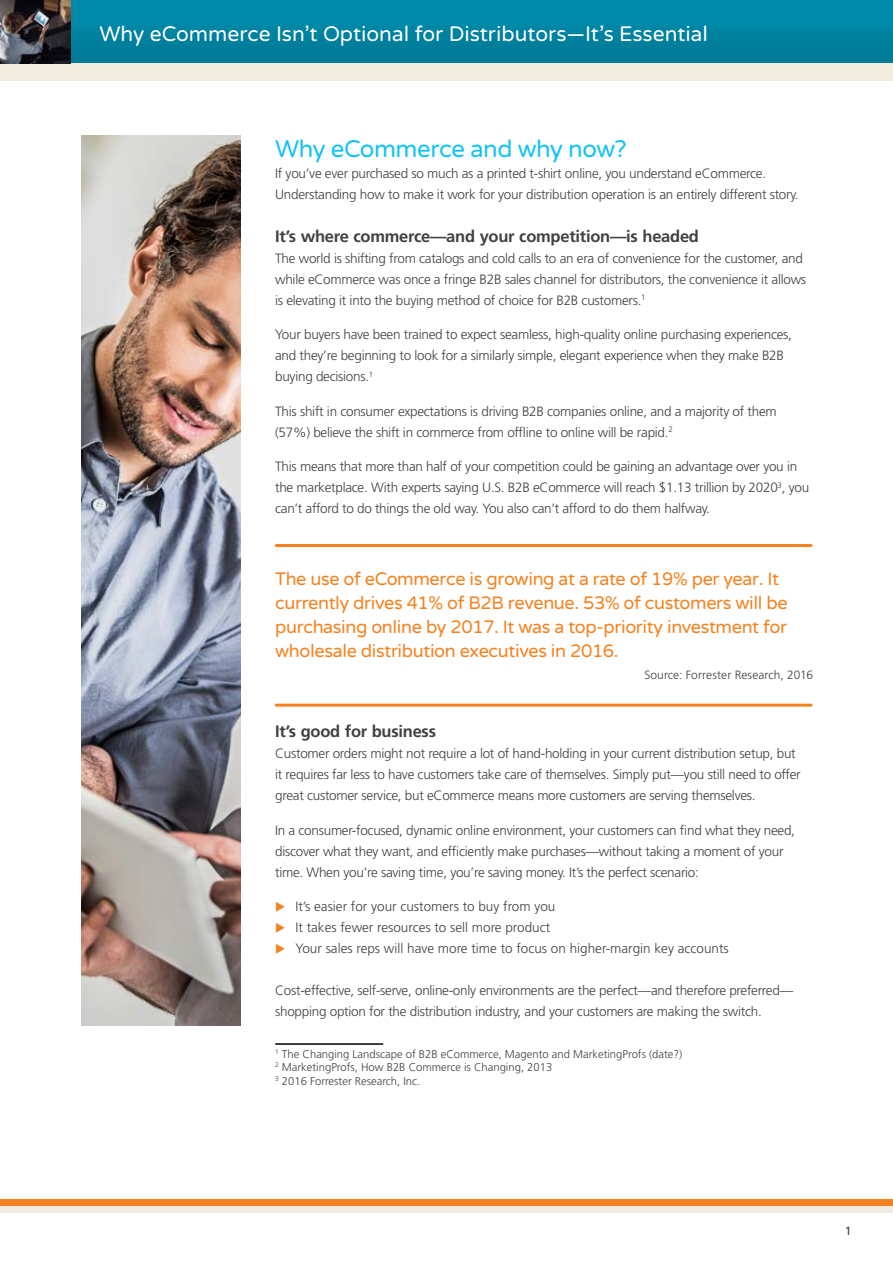
<style>
.page{position:relative;width:893px;height:1263px;background:#fff}
.page>*{position:absolute;margin:0;border:0;box-sizing:border-box;transform-origin:0 0}
.Body_Heading{font:24px "Varela Round";letter-spacing:-.02em;color:#12c3f4}
.t1{font:21px "Varela Round";color:#fff}
.Quotation_Copy{font:18px/24px "Varela Round";letter-spacing:-.02em;color:#f58220}
.Body_Subhead{font:700 16.5px "Frutiger LT Std";letter-spacing:-.015em;color:#414042}
.Body_Copy{font:300 13.5px/21px "Frutiger LT Std";letter-spacing:-.02em;color:#414042}
.Body_Copy-2{font:300 13.5px "Frutiger LT Std";color:#414042}
.Quotation_Author_and{font:300 12px "Frutiger LT Std";letter-spacing:.005em;color:#414042}
.t2{font:12px "Frutiger LT Std";color:#414042}
.Footnote{font:300 11.25px "Frutiger LT Std";color:#414042}
</style>
<div class="page">
<div style="left:0;top:1199px;width:893px;height:7px;background:#f58220"></div>
<div style="left:0;top:1206px;width:893px;height:7px;background:#f0ede0"></div>
<div style="left:0;top:0;width:893px;height:63px;background:#0084a2"></div>
<div style="left:0;top:63px;width:893px;height:17px;background:#f0ede0"></div>
<img style="left:0;top:0;width:70px;height:63px">
<hr style="left:275px;top:1043px;width:108px;height:2px;background:#000">
<hr style="left:276px;top:544px;width:535px;height:3px;background:#f58220">
<hr style="left:276px;top:704px;width:535px;height:3px;background:#f58220">
<img style="left:81px;top:135px;width:159px;height:891px">
<h2 class="t1" style="left:99px;top:22px;width:610px">Why eCommerce Isn’t Optional for Distributors—It’s Essential</h2>
<p class="Body_Heading" style="left:275px;top:135px;width:353px">Why eCommerce and why now?</p>
<p class="Body_Copy" style="left:275px;top:163px;width:525px">If you’ve ever purchased so much as a printed t-shirt online, you understand eCommerce.<br>Understanding how to make it work for your distribution operation is an entirely different story.</p>
<p class="Body_Subhead" style="left:275px;top:226px;width:425px">It’s where commerce—and your competition—is headed</p>
<p class="Body_Copy" style="left:275px;top:248px;width:532px">The world is shifting from catalogs and cold calls to an era of convenience for the customer, and while eCommerce was once a fringe B2B sales channel for distributors, the convenience it allows is elevating it into the buying method of choice for B2B customers.<sup>1</sup></p>
<p class="Body_Copy" style="left:275px;top:324px;width:518px">Your buyers have been trained to expect seamless, high-quality online purchasing experiences, and they’re beginning to look for a similarly simple, elegant experience when they make B2B buying decisions.<sup>1</sup></p>
<p class="Body_Copy" style="left:275px;top:401px;width:503px">This shift in consumer expectations is driving B2B companies online, and a majority of them (57%) believe the shift in commerce from offline to online will be rapid.<sup>2</sup></p>
<p class="Body_Copy" style="left:275px;top:456px;width:536px">This means that more than half of your competition could be gaining an advantage over you in the marketplace. With experts saying U.S. B2B eCommerce will reach $1.13 trillion by 2020<sup>3</sup>, you can’t afford to do things the old way. You also can’t afford to do them halfway.</p>
<p class="Quotation_Copy" style="left:275px;top:568px;width:514px">The use of eCommerce is growing at a rate of 19% per year. It currently drives 41% of B2B revenue. 53% of customers will be purchasing online by 2017. It was a top-priority investment for wholesale distribution executives in 2016.</p>
<p class="Quotation_Author_and" style="left:644px;top:668px;width:170px">Source: Forrester Research, 2016</p>
<p class="Body_Subhead" style="left:275px;top:722px;width:162px">It’s good for business</p>
<p class="Body_Copy" style="left:275px;top:743px;width:527px">Customer orders might not require a lot of hand-holding in your current distribution setup, but it requires far less to have customers take care of themselves. Simply put—you still need to offer great customer service, but eCommerce means more customers are serving themselves.</p>
<p class="Body_Copy" style="left:275px;top:819px;width:521px">In a consumer-focused, dynamic online environment, your customers can find what they need, discover what they want, and efficiently make purchases—without taking a moment of your time. When you’re saving time, you’re saving money. It’s the perfect scenario:</p>
<p class="Body_Copy-2" style="left:295px;top:899px;width:262px">It’s easier for your customers to buy from you</p>
<p class="Body_Copy-2" style="left:295px;top:920px;width:256px">It takes fewer resources to sell more product</p>
<p class="Body_Copy-2" style="left:295px;top:941px;width:435px">Your sales reps will have more time to focus on higher-margin key accounts</p>
<p class="Body_Copy" style="left:275px;top:980px;width:519px">Cost-effective, self-serve, online-only environments are the perfect—and therefore preferred— shopping option for the distribution industry, and your customers are making the switch.</p>
<p class="Footnote" style="left:275px;top:1047px;width:409px"><sup>1</sup> The Changing Landscape of B2B eCommerce, Magento and MarketingProfs (date?)</p>
<p class="Footnote" style="left:275px;top:1061px;width:279px"><sup>2</sup> MarketingProfs, How B2B Commerce is Changing, 2013</p>
<p class="Footnote" style="left:275px;top:1074px;width:147px"><sup>3</sup> 2016 Forrester Research, Inc.</p>
<p class="t2" style="left:845px;top:1223px;width:8px">1</p>
</div>
